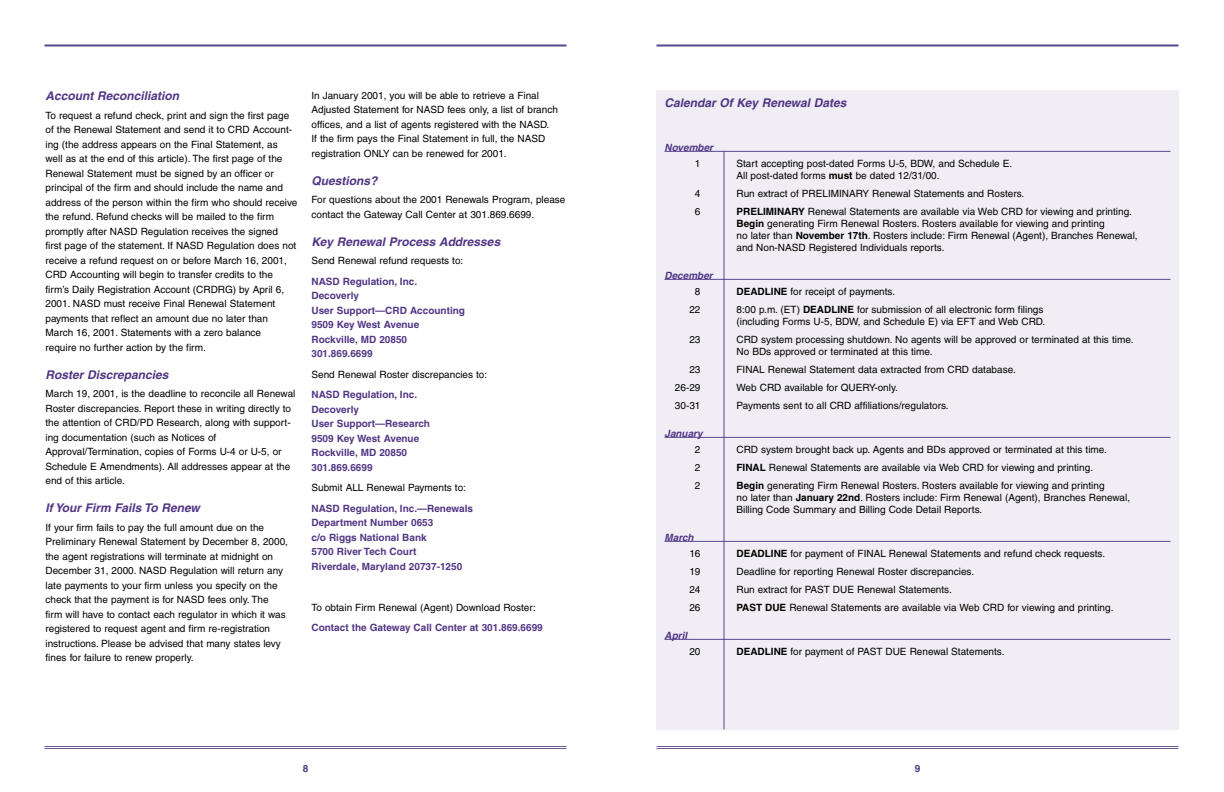
<style>
.page{position:relative;width:1224px;height:792px;background:#fff}
.page>*{position:absolute;margin:0;border:0;box-sizing:border-box;transform-origin:0 0}
.t1{font:italic 700 12px "Helvetica";color:#513685}
.t2{font:10px/14.5px "Helvetica";color:#000}
.t3{font:700 10px/14.5px "Helvetica";color:#513685}
.t4{font:italic 700 10px "Helvetica";color:#513685}
.s1{font-weight:700}
</style>
<div class="page">
<hr style="left:657px;top:746px;width:522px;height:1px;background:#5b458e">
<hr style="left:657px;top:748px;width:522px;height:1px;background:#5b458e">
<hr style="left:656px;top:44px;width:522px;height:2px;background:#5b458e">
<hr style="left:44px;top:746px;width:523px;height:1px;background:#5b458e">
<hr style="left:44px;top:748px;width:523px;height:1px;background:#5b458e">
<hr style="left:44px;top:44px;width:522px;height:2px;background:#5b458e">
<div style="left:657px;top:90px;width:522px;height:639px;background:#f0eef4"></div>
<svg style="left:664px;top:150px;width:507px;height:2px"></svg>
<svg style="left:664px;top:278px;width:507px;height:2px"></svg>
<svg style="left:664px;top:436px;width:507px;height:2px"></svg>
<svg style="left:664px;top:540px;width:507px;height:2px"></svg>
<svg style="left:664px;top:638px;width:507px;height:2px"></svg>
<hr style="left:724px;top:151px;width:1px;height:578px;background:#5b458e">
<p class="t1" style="left:45px;top:91px;width:135px">Account Reconciliation</p>
<p class="t2" style="left:45px;top:109px;width:253px">To request a refund check, print and sign the first page of the Renewal Statement and send it to CRD Account&shy;ing (the address appears on the Final Statement, as<br>well as at the end of this article). The first page of the Renewal Statement must be signed by an officer or principal of the firm and should include the name and address of the person within the firm who should receive the refund. Refund checks will be mailed to the firm promptly after NASD Regulation receives the signed<br>first page of the statement. If NASD Regulation does not receive a refund request on or before March 16, 2001, CRD Accounting will begin to transfer credits to the firm’s Daily Registration Account (CRDRG) by April 6, 2001. NASD must receive Final Renewal Statement payments that reflect an amount due no later than March 16, 2001. Statements with a zero balance<br>require no further action by the firm.</p>
<p class="t1" style="left:45px;top:370px;width:125px">Roster Discrepancies</p>
<p class="t2" style="left:45px;top:387px;width:251px">March 19, 2001, is the deadline to reconcile all Renewal Roster discrepancies. Report these in writing directly to the attention of CRD/PD Research, along with support&shy;ing documentation (such as Notices of Approval/Termination, copies of Forms U-4 or U-5, or Schedule E Amendments). All addresses appear at the end of this article.</p>
<p class="t1" style="left:45px;top:503px;width:156px">If Your Firm Fails To Renew</p>
<p class="t2" style="left:45px;top:521px;width:244px">If your firm fails to pay the full amount due on the Preliminary Renewal Statement by December 8, 2000, the agent registrations will terminate at midnight on December 31, 2000. NASD Regulation will return any late payments to your firm unless you specify on the check that the payment is for NASD fees only. The firm will have to contact each regulator in which it was registered to request agent and firm re-registration instructions. Please be advised that many states levy fines for failure to renew properly.</p>
<p class="t2" style="left:312px;top:89px;width:248px">In January 2001, you will be able to retrieve a Final Adjusted Statement for NASD fees only, a list of branch offices, and a list of agents registered with the NASD.<br>If the firm pays the Final Statement in full, the NASD registration ONLY can be renewed for 2001.</p>
<p class="t1" style="left:312px;top:176px;width:68px">Questions?</p>
<p class="t2" style="left:312px;top:193px;width:255px">For questions about the 2001 Renewals Program, please contact the Gateway Call Center at 301.869.6699.</p>
<p class="t1" style="left:312px;top:237px;width:190px">Key Renewal Process Addresses</p>
<p class="t2" style="left:312px;top:254px;width:153px">Send Renewal refund requests to:</p>
<p class="t3" style="left:312px;top:275px;width:155px">NASD Regulation, Inc.<br>Decoverly<br>User Support—CRD Accounting<br>9509 Key West Avenue<br>Rockville, MD 20850<br>301.869.6699</p>
<p class="t2" style="left:312px;top:368px;width:177px">Send Renewal Roster discrepancies to:</p>
<p class="t3" style="left:312px;top:388px;width:120px">NASD Regulation, Inc.<br>Decoverly<br>User Support—Research<br>9509 Key West Avenue<br>Rockville, MD 20850<br>301.869.6699</p>
<p class="t2" style="left:312px;top:481px;width:156px">Submit ALL Renewal Payments to:</p>
<p class="t3" style="left:312px;top:502px;width:163px">NASD Regulation, Inc.—Renewals<br>Department Number 0653<br>c/o Riggs National Bank<br>5700 River Tech Court<br>Riverdale, Maryland 20737-1250</p>
<p class="t2" style="left:312px;top:601px;width:226px">To obtain Firm Renewal (Agent) Download Roster:</p>
<p class="t3" style="left:312px;top:621px;width:233px">Contact the Gateway Call Center at 301.869.6699</p>
<p class="t1" style="left:664px;top:98px;width:184px">Calendar Of Key Renewal Dates</p>
<p class="t4" style="left:664px;top:144px;width:50px">November</p>
<p class="t2" style="left:695px;top:157px;width:7px">1</p>
<p class="t2" style="left:736px;top:159px;width:277px;line-height:12px">Start accepting post-dated Forms U-5, BDW, and Schedule E.<br>All post-dated forms <span class="s1">must</span> be dated 12/31/00.</p>
<p class="t2" style="left:695px;top:187px;width:7px">4</p>
<p class="t2" style="left:736px;top:187px;width:289px">Run extract of PRELIMINARY Renewal Statements and Rosters.</p>
<p class="t2" style="left:695px;top:205px;width:7px">6</p>
<p class="t2" style="left:736px;top:207px;width:403px;line-height:12px"><span class="s1">PRELIMINARY</span> Renewal Statements are available via Web CRD for viewing and printing.<br><span class="s1">Begin</span> generating Firm Renewal Rosters. Rosters available for viewing and printing<br>no later than <span class="s1">November 17th</span>. Rosters include: Firm Renewal (Agent), Branches Renewal, and Non-NASD Registered Individuals reports.</p>
<p class="t4" style="left:664px;top:272px;width:50px">December</p>
<p class="t2" style="left:695px;top:285px;width:7px">8</p>
<p class="t2" style="left:736px;top:285px;width:160px"><span class="s1">DEADLINE</span> for receipt of payments.</p>
<p class="t2" style="left:689px;top:303px;width:13px">22</p>
<p class="t2" style="left:736px;top:305px;width:310px;line-height:12px">8:00 p.m. (ET) <span class="s1">DEADLINE</span> for submission of all electronic form filings (including Forms U-5, BDW, and Schedule E) via EFT and Web CRD.</p>
<p class="t2" style="left:689px;top:333px;width:13px">23</p>
<p class="t2" style="left:736px;top:335px;width:399px;line-height:12px">CRD system processing shutdown. No agents will be approved or terminated at this time.<br>No BDs approved or terminated at this time.</p>
<p class="t2" style="left:689px;top:363px;width:13px">23</p>
<p class="t2" style="left:736px;top:363px;width:281px">FINAL Renewal Statement data extracted from CRD database.</p>
<p class="t2" style="left:675px;top:381px;width:27px">26-29</p>
<p class="t2" style="left:736px;top:381px;width:163px">Web CRD available for QUERY-only.</p>
<p class="t2" style="left:675px;top:399px;width:27px">30-31</p>
<p class="t2" style="left:736px;top:399px;width:214px">Payments sent to all CRD affiliations/regulators.</p>
<p class="t4" style="left:664px;top:430px;width:40px">January</p>
<p class="t2" style="left:695px;top:443px;width:7px">2</p>
<p class="t2" style="left:736px;top:443px;width:372px">CRD system brought back up. Agents and BDs approved or terminated at this time.</p>
<p class="t2" style="left:695px;top:461px;width:7px">2</p>
<p class="t2" style="left:736px;top:461px;width:358px"><span class="s1">FINAL</span> Renewal Statements are available via Web CRD for viewing and printing.</p>
<p class="t2" style="left:695px;top:479px;width:7px">2</p>
<p class="t2" style="left:736px;top:481px;width:395px;line-height:12px"><span class="s1">Begin</span> generating Firm Renewal Rosters. Rosters available for viewing and printing<br>no later than <span class="s1">January 22nd</span>. Rosters include: Firm Renewal (Agent), Branches Renewal,<br>Billing Code Summary and Billing Code Detail Reports.</p>
<p class="t4" style="left:664px;top:534px;width:31px">March</p>
<p class="t2" style="left:689px;top:547px;width:13px">16</p>
<p class="t2" style="left:736px;top:547px;width:370px"><span class="s1">DEADLINE</span> for payment of FINAL Renewal Statements and refund check requests.</p>
<p class="t2" style="left:689px;top:565px;width:13px">19</p>
<p class="t2" style="left:736px;top:565px;width:239px">Deadline for reporting Renewal Roster discrepancies.</p>
<p class="t2" style="left:689px;top:583px;width:13px">24</p>
<p class="t2" style="left:736px;top:583px;width:217px">Run extract for PAST DUE Renewal Statements.</p>
<p class="t2" style="left:689px;top:601px;width:13px">26</p>
<p class="t2" style="left:736px;top:601px;width:379px"><span class="s1">PAST DUE</span> Renewal Statements are available via Web CRD for viewing and printing.</p>
<p class="t4" style="left:664px;top:632px;width:24px">April</p>
<p class="t2" style="left:689px;top:645px;width:13px">20</p>
<p class="t2" style="left:736px;top:645px;width:270px"><span class="s1">DEADLINE</span> for payment of PAST DUE Renewal Statements.</p>
<p class="t3" style="left:303px;top:763px;width:7px">8</p>
<p class="t3" style="left:915px;top:763px;width:7px">9</p>
</div>
